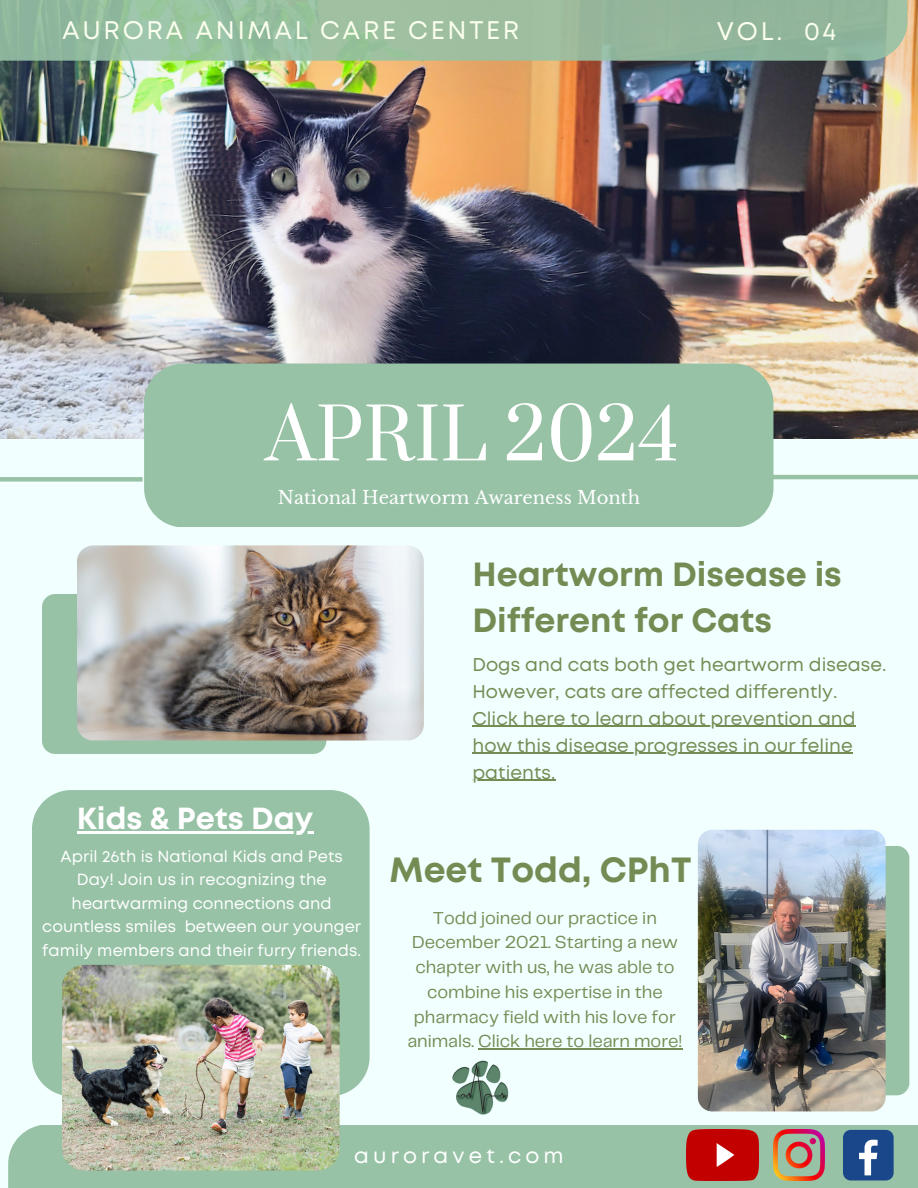
<style>
.page{position:relative;width:918px;height:1188px;background:#f1fffe}
.page>*{position:absolute;margin:0;border:0;box-sizing:border-box;transform-origin:0 0}
.t1{font:69.75px "Prata";color:#fff}
.t2{font:700 34.95px "Mont";color:#768b54}
.t3{font:700 33.45px/46.2px "Mont";color:#768b54}
.t4{font:700 30.45px "Mont";color:#fff}
.t5{font:25.35px "Mont";letter-spacing:.11em;color:#fbffed}
.t6{font:21.15px "Mont";letter-spacing:.2em;color:#fff}
.t7{font:18.45px/27px "Mont";letter-spacing:.005em;color:#768b54}
.t8{font:18px/24.8px "Telegraf";color:#768b54;text-align:center}
.t9{font:18px "Libre Baskerville";color:#fff}
.t10{font:16.05px/23.7px "Mont";letter-spacing:.005em;color:#fff;text-align:center}
</style>
<div class="page">
<img style="left:0;top:0;width:918px;height:439px">
<div style="left:0;top:477px;width:143px;height:5px;background:#97c2a6"></div>
<hr style="left:752px;top:475px;width:166px;height:4px;background:#97c2a6">
<div style="left:8px;top:1125px;width:910px;height:63px;background:#97c2a6"></div>
<div style="left:0;top:0;width:907px;height:61px;background:#95bd9d"></div>
<img style="left:452px;top:1060px;width:57px;height:55px">
<img style="left:773px;top:1130px;width:51px;height:50px">
<div style="left:843px;top:1130px;width:51px;height:50px;background:#1a4789;border-radius:8px"></div>
<svg style="left:859px;top:1140px;width:19px;height:35px"></svg>
<img style="left:686px;top:1130px;width:72px;height:50px">
<div style="left:144px;top:364px;width:629px;height:163px;background:#97c2a6;border-radius:39px"></div>
<div style="left:743px;top:846px;width:166px;height:249px;background:#97c2a6;border-radius:13px"></div>
<img style="left:698px;top:830px;width:188px;height:281px;border-radius:14px">
<div style="left:42px;top:594px;width:284px;height:160px;background:#97c2a6;border-radius:13px"></div>
<img style="left:77px;top:545px;width:347px;height:196px;border-radius:16px">
<div style="left:32px;top:790px;width:337px;height:305px;background:#97c2a6"></div>
<img style="left:62px;top:965px;width:278px;height:206px;border-radius:22px">
<hr style="left:472px;top:726px;width:384px;height:1px;background:#768b54">
<hr style="left:472px;top:753px;width:381px;height:1px;background:#768b54">
<hr style="left:472px;top:780px;width:83px;height:1px;background:#768b54">
<hr style="left:478px;top:1049px;width:204px;height:1px;background:#768b54">
<hr style="left:77px;top:831px;width:236px;height:3px;background:#fff">
<p class="t5" style="left:62px;top:21px;width:459px">AURORA ANIMAL CARE CENTER</p>
<p class="t5" style="left:717px;top:21px;width:121px">VOL. 04</p>
<p class="t1" style="left:266px;top:391px;width:415px">APRIL 2024</p>
<p class="t9" style="left:278px;top:487px;width:364px">National Heartworm Awareness Month</p>
<p class="t3" style="left:472px;top:553px;width:371px">Heartworm Disease is<br>Different for Cats</p>
<p class="t4" style="left:77px;top:807px;width:238px">Kids &amp; Pets Day</p>
<p class="t10" style="left:42px;top:845px;width:321px">April 26th is National Kids and Pets Day! Join us in recognizing the heartwarming connections and countless smiles between our younger family members and their furry friends.</p>
<p class="t7" style="left:472px;top:652px;width:416px">Dogs and cats both get heartworm disease.<br>However, cats are affected differently.</p>
<p class="t7" style="left:472px;top:706px;width:385px">Click here to learn about prevention and</p>
<h2 class="t7" style="left:472px;top:733px;width:382px">how this disease progresses in our feline</h2>
<h6 class="t7" style="left:472px;top:760px;width:84px">patients.</h6>
<p class="t2" style="left:390px;top:857px;width:303px">Meet Todd, CPhT</p>
<h5 class="t8" style="left:407px;top:906px;width:277px">Todd joined our practice in<br>December 2021. Starting a new chapter with us, he was able to combine his expertise in the pharmacy field with his love for animals. Click here to learn more!</h5>
<h4 class="t6" style="left:354px;top:1148px;width:211px">auroravet.com</h4>
</div>
